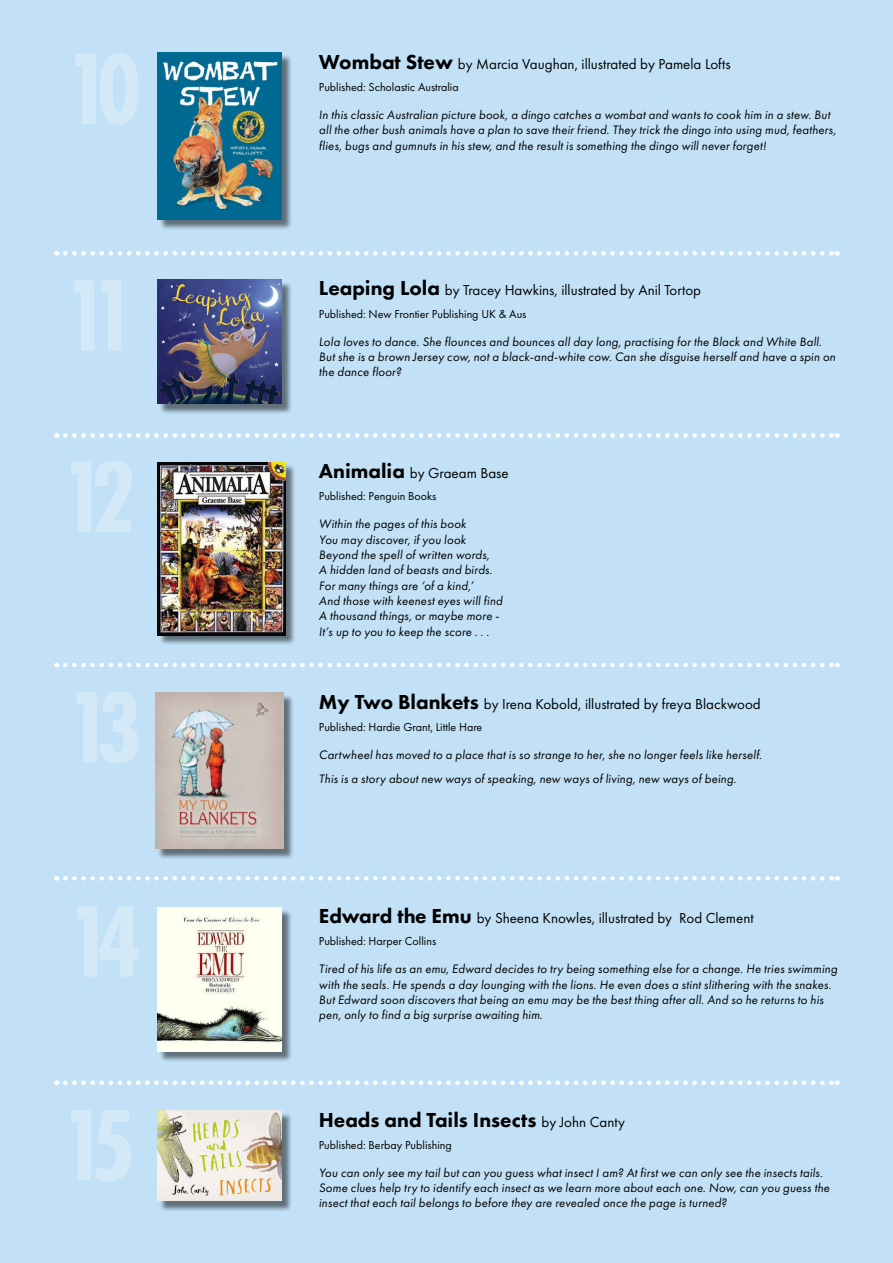
<style>
.page{position:relative;width:893px;height:1263px;background:#c2e1f6}
.page>*{position:absolute;margin:0;border:0;box-sizing:border-box;transform-origin:0 0}
.t1{font:800 21px "Futura PT";color:#000}
.t2{font:15px "Futura PT";color:#000}
.t3{font:italic 12.75px/15.3px "Futura PT";letter-spacing:.015em;color:#000}
.t4{font:12px "Futura PT";color:#000}
.s1{font-weight:800;font-size:21px}
.s2{font-weight:400;font-size:15px}
</style>
<div class="page">
<svg style="left:65px;top:251px;width:773px;height:4px"></svg>
<svg style="left:65px;top:433px;width:773px;height:5px"></svg>
<svg style="left:65px;top:663px;width:773px;height:4px"></svg>
<svg style="left:65px;top:876px;width:773px;height:5px"></svg>
<svg style="left:65px;top:1080px;width:773px;height:5px"></svg>
<div style="left:159px;top:54px;width:133px;height:176px;background:#000;opacity:.5"></div>
<img style="left:157px;top:53px;width:125px;height:166px">
<div style="left:159px;top:281px;width:133px;height:133px;background:#000;opacity:.5"></div>
<img style="left:157px;top:279px;width:125px;height:125px">
<div style="left:159px;top:463px;width:136px;height:182px;background:#000;opacity:.5"></div>
<img style="left:158px;top:462px;width:127px;height:173px">
<div style="left:157px;top:694px;width:137px;height:165px;background:#000;opacity:.5"></div>
<img style="left:156px;top:693px;width:127px;height:156px">
<div style="left:159px;top:908px;width:133px;height:154px;background:#000;opacity:.5"></div>
<img style="left:157px;top:907px;width:125px;height:145px">
<div style="left:159px;top:1112px;width:133px;height:99px;background:#000;opacity:.5"></div>
<img style="left:157px;top:1110px;width:125px;height:91px">
<p class="t2" style="left:319px;top:55px;width:413px"><span class="s1">Wombat Stew</span> by Marcia Vaughan, illustrated by Pamela Lofts</p>
<p class="t4" style="left:319px;top:80px;width:141px">Published: Scholastic Australia</p>
<p class="t3" style="left:319px;top:107px;width:519px">In this classic Australian picture book, a dingo catches a wombat and wants to cook him in a stew. But all the other bush animals have a plan to save their friend. They trick the dingo into using mud, feathers, flies, bugs and gumnuts in his stew, and the result is something the dingo will never forget!</p>
<p class="t2" style="left:319px;top:281px;width:384px"><span class="s1">Leaping Lola</span> by Tracey Hawkins, illustrated by Anil Tortop</p>
<p class="t4" style="left:319px;top:307px;width:209px">Published: New Frontier Publishing UK &amp; Aus</p>
<p class="t3" style="left:319px;top:334px;width:518px">Lola loves to dance. She flounces and bounces all day long, practising for the Black and White Ball.<br>But she is a brown Jersey cow, not a black-and-white cow. Can she disguise herself and have a spin on the dance floor?</p>
<p class="t2" style="left:319px;top:464px;width:191px"><span class="s1">Animalia</span> by Graeam Base</p>
<p class="t4" style="left:319px;top:489px;width:119px">Published: Penguin Books</p>
<p class="t3" style="left:319px;top:516px;width:185px">Within the pages of this book<br>You may discover, if you look<br>Beyond the spell of written words,<br>A hidden land of beasts and birds.<br>For many things are ‘of a kind,’<br>And those with keenest eyes will find<br>A thousand things, or maybe more -<br>It’s up to you to keep the score . . .</p>
<p class="t2" style="left:319px;top:695px;width:443px"><span class="s1">My Two Blankets</span> by Irena Kobold, illustrated by freya Blackwood</p>
<p class="t4" style="left:319px;top:720px;width:165px">Published: Hardie Grant, Little Hare</p>
<p class="t3" style="left:319px;top:743px;width:445px;line-height:23.9px">Cartwheel has moved to a place that is so strange to her, she no longer feels like herself.<br>This is a story about new ways of speaking, new ways of living, new ways of being.</p>
<p class="t2" style="left:319px;top:909px;width:436px"><span class="s1">Edward the Emu</span> by Sheena Knowles, illustrated by Rod Clement</p>
<p class="t4" style="left:319px;top:934px;width:119px">Published: Harper Collins</p>
<p class="t3" style="left:319px;top:961px;width:520px">Tired of his life as an emu, Edward decides to try being something else for a change. He tries swimming with the seals. He spends a day lounging with the lions. He even does a stint slithering with the snakes.<br>But Edward soon discovers that being an emu may be the best thing after all. And so he returns to his pen, only to find a big surprise awaiting him.</p>
<h1 class="t1" style="left:319px;top:1106px;width:308px">Heads and Tails Insects <span class="s2">by John Canty</span></h1>
<p class="t4" style="left:319px;top:1138px;width:135px">Published: Berbay Publishing</p>
<p class="t3" style="left:319px;top:1165px;width:512px">You can only see my tail but can you guess what insect I am? At first we can only see the insects tails.<br>Some clues help try to identify each insect as we learn more about each one. Now, can you guess the insect that each tail belongs to before they are revealed once the page is turned?</p>
</div>
